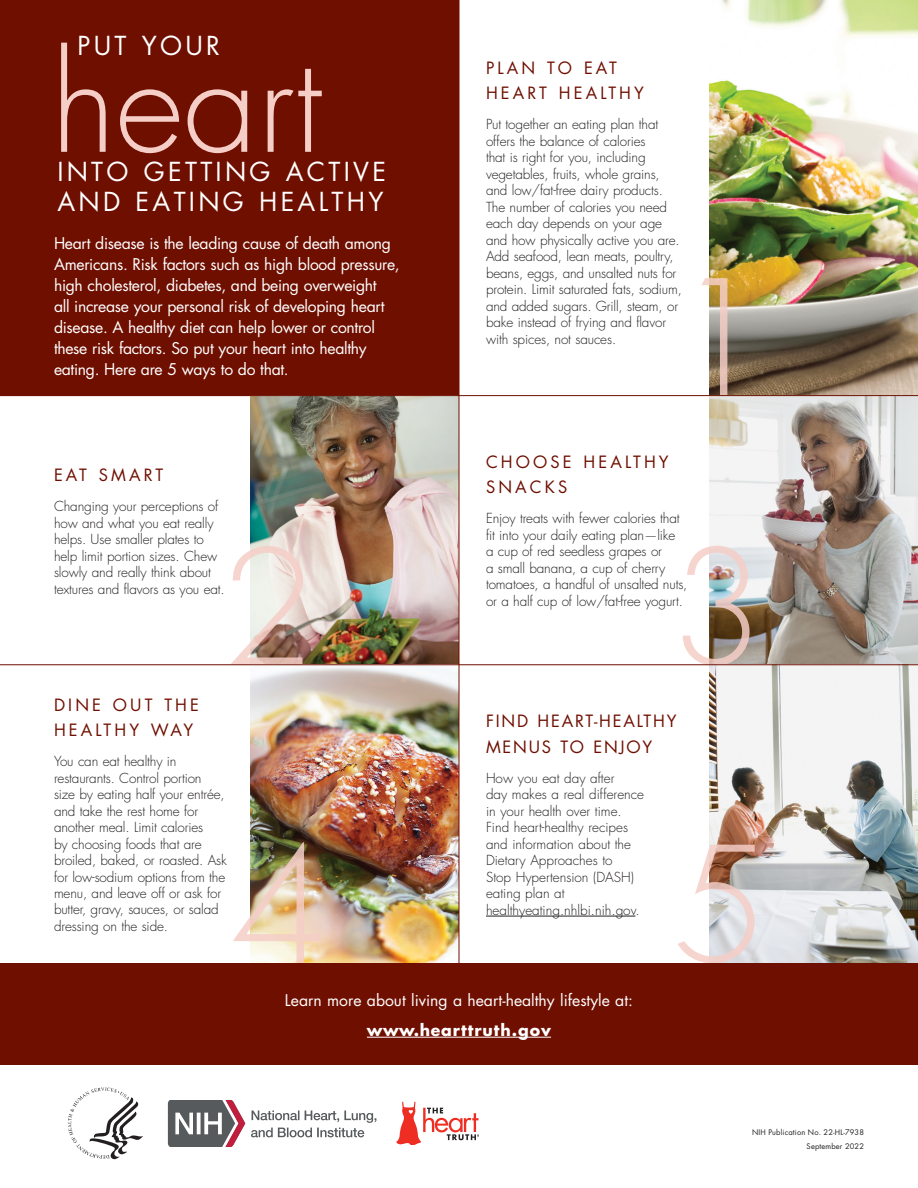
<style>
.page{position:relative;width:918px;height:1188px;background:#fff}
.page>*{position:absolute;margin:0;border:0;box-sizing:border-box;transform-origin:0 0}
.t1{font:300 132.3px "Futura Std";color:#f5cec7}
.t2{font:25.5px/30.6px "Futura Std";letter-spacing:.13em;color:#fff}
.t3{font:16.5px/25.5px "Futura Std";letter-spacing:.19em;color:#6f0f00}
.t4{font:16.5px/25.5px "Futura Std";letter-spacing:.11em;color:#6f0f00}
.t5{font:15.75px/21px "Futura Std";letter-spacing:-.02em;color:#fff}
.t6{font:15.75px "Futura Std";color:#fff}
.t7{font:700 15.75px "Futura Std";letter-spacing:.06em;color:#fff}
.t8{font:300 13.5px/16.5px "Futura Std";letter-spacing:-.01em;color:#231f20}
.t9{font:7.5px/13.5px "Futura Std";letter-spacing:.02em;color:#231f20;text-align:right}
.s1{font-family:"Minion Pro";color:#fff}
.s2{font-family:"Helvetica Neue LT Std";font-weight:100}
</style>
<div class="page">
<div style="left:0;top:0;width:459px;height:396px;background:#6f0f00"></div>
<img style="left:709px;top:0;width:209px;height:963px">
<svg style="left:702px;top:278px;width:25px;height:117px"></svg>
<img style="left:251px;top:396px;width:208px;height:567px">
<svg style="left:231px;top:546px;width:72px;height:118px"></svg>
<img style="left:683px;top:546px;width:67px;height:119px">
<img style="left:233px;top:842px;width:87px;height:121px">
<hr style="left:486px;top:916px;width:149px;height:1px;background:#231f20">
<svg style="left:678px;top:845px;width:77px;height:118px"></svg>
<div style="left:0;top:963px;width:918px;height:102px;background:#6f0f00"></div>
<hr style="left:459px;top:0;width:1px;height:991px;background:#6f0f00">
<hr style="left:0;top:395px;width:918px;height:1px;background:#6f0f00">
<hr style="left:0;top:665px;width:918px;height:1px;background:#6f0f00">
<hr style="left:367px;top:1037px;width:184px;height:1px;background:#fff">
<svg style="left:68px;top:1087px;width:75px;height:72px"></svg>
<svg style="left:168px;top:1101px;width:77px;height:45px"></svg>
<svg style="left:251px;top:1111px;width:125px;height:26px"></svg>
<svg style="left:396px;top:1102px;width:83px;height:43px"></svg>
<h1 class="t2" style="left:78px;top:30px;width:144px">PUT YOUR</h1>
<h1 class="t1" style="left:51px;top:23px;width:272px">heart</h1>
<h1 class="t2" style="left:57px;top:156px;width:330px">INTO GETTING ACTIVE<br>AND EATING HEALTHY</h1>
<p class="t5" style="left:54px;top:233px;width:347px">Heart disease is the leading cause of death among Americans. Risk factors such as high blood pressure, high cholesterol, diabetes, and being overweight<br>all increase your personal risk of developing heart disease. A healthy diet can help lower or control these risk factors. So put your heart into healthy eating. Here are 5 ways to do that.</p>
<p class="t3" style="left:54px;top:463px;width:114px">EAT SMART<span class="s1">.</span></p>
<p class="t8" style="left:54px;top:499px;width:172px">Changing your perceptions of how and what you eat really helps. Use smaller plates to help limit portion sizes. Chew slowly and really think about textures and flavors as you eat.</p>
<p class="t3" style="left:54px;top:692px;width:147px">DINE OUT THE<br>HEALTHY WAY<span class="s1">.</span></p>
<p class="t8" style="left:54px;top:753px;width:174px">You can eat healthy in restaurants. Control portion<br>size by eating half your entrée, and take the rest home for another meal. Limit calories<br>by choosing foods that are broiled, baked, or roasted. Ask for low-sodium options from the menu, and leave off or ask for butter, gravy, sauces, or salad dressing on the side.</p>
<p class="t3" style="left:486px;top:55px;width:162px">PLAN TO EAT<br>HEART HEALTHY<span class="s1">.</span></p>
<p class="t8" style="left:486px;top:117px;width:197px">Put together an eating plan that offers the balance of calories<br>that is right for you, including vegetables, fruits, whole grains, and low/fat-free dairy products.<br>The number of calories you need each day depends on your age and how physically active you are.<br>Add seafood, lean meats, poultry, beans, eggs, and unsalted nuts for protein. Limit saturated fats, sodium, and added sugars. Grill, steam, or bake instead of frying and flavor with spices, not sauces.</p>
<p class="t3" style="left:486px;top:449px;width:184px">CHOOSE HEALTHY<br>SNACKS<span class="s1">.</span></p>
<p class="t8" style="left:486px;top:511px;width:203px">Enjoy treats with fewer calories that fit into your daily eating plan<span class="s2">—</span>like<br>a cup of red seedless grapes or<br>a small banana, a cup of cherry tomatoes, a handful of unsalted nuts, or a half cup of low/fat-free yogurt.</p>
<p class="t4" style="left:486px;top:709px;width:192px">FIND HEART-HEALTHY<br>MENUS TO ENJOY<span class="s1">.</span></p>
<p class="t8" style="left:486px;top:770px;width:160px">How you eat day after<br>day makes a real difference in your health over time.<br>Find heart-healthy recipes and information about the<br>Dietary Approaches to<br>Stop Hypertension (DASH) eating plan at healthyeating.nhlbi.nih.gov.</p>
<p class="t6" style="left:285px;top:990px;width:350px">Learn more about living a heart-healthy lifestyle at:</p>
<p class="t7" style="left:367px;top:1019px;width:186px">www.hearttruth.gov</p>
<p class="t9" style="left:752px;top:1126px;width:113px">NIH Publication No. 22-HL-7938<br>September 2022</p>
</div>
